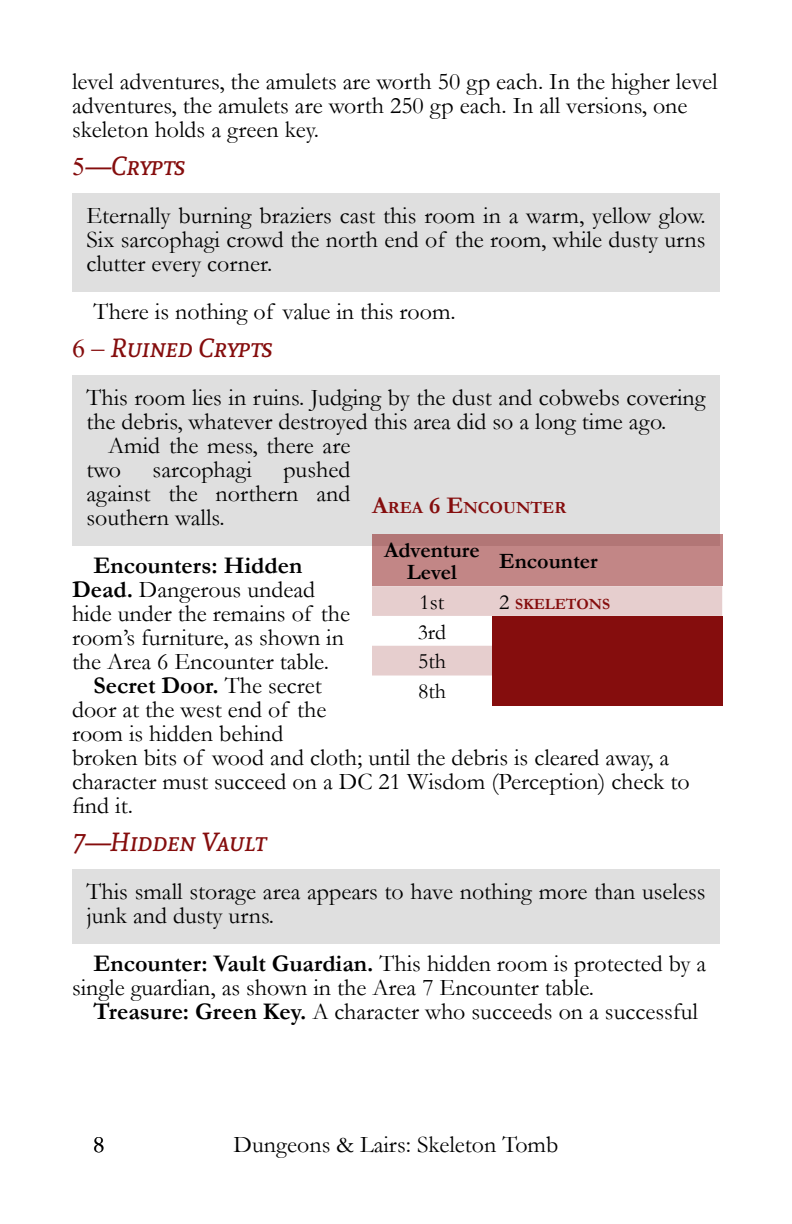
<style>
.page{position:relative;width:792px;height:1224px;background:#fff}
.page>*{position:absolute;margin:0;border:0;box-sizing:border-box;transform-origin:0 0}
.t1{font:italic 26px "Andada SC";color:#850d0d}
.t2{font:24px/24px "Garamond";color:#000}
.t3{font:700 24px "Garamond";color:#000}
.t4{font:700 22px/22px "Garamond";color:#000;text-align:center}
.t5{font:22px/29.8px "Garamond";color:#000;text-align:justify}
.t6{font:700 17.2px "Garamond";color:#850d0d}
.t7{font:700 15.8px "Garamond";color:#850d0d}
.s1{font-weight:700}
.s2{font-weight:400}
.s3{font-size:24px}
.s4{font-weight:400;font-size:22px;color:#000}
</style>
<div class="page">
<div style="left:72px;top:193px;width:648px;height:99px;background:#dfdfdf"></div>
<div style="left:72px;top:375px;width:648px;height:171px;background:#dfdfdf"></div>
<div style="left:72px;top:869px;width:648px;height:75px;background:#dfdfdf"></div>
<div style="left:372px;top:534px;width:350px;height:52px;background:#850d0d;opacity:.5"></div>
<svg style="left:372px;top:586px;width:350px;height:90px"></svg>
<div style="left:492px;top:616px;width:230px;height:89px;background:#850d0d"></div>
<p class="t2" style="left:72px;top:72px;width:647px">level adventures, the amulets are worth 50 gp each. In the higher level adventures, the amulets are worth 250 gp each. In all versions, one skeleton holds a green key.</p>
<p class="t1" style="left:85px;top:148px;width:102px">—Crypts</p>
<p class="t2" style="left:86px;top:206px;width:621px;text-align:justify">Eternally burning braziers cast this room in a warm, yellow glow.<br>Six sarcophagi crowd the north end of the room, while dusty urns clutter every corner.</p>
<p class="t2" style="left:94px;top:302px;width:364px">There is nothing of value in this room.</p>
<p class="t1" style="left:111px;top:330px;width:163px">Ruined Crypts</p>
<p class="t2" style="left:86px;top:388px;width:621px">This room lies in ruins. Judging by the dust and cobwebs covering</p>
<p class="t2" style="left:86px;top:412px;width:581px">the debris, whatever destroyed this area did so a long time ago.</p>
<p class="t2" style="left:108px;top:436px;width:244px">Amid the mess, there are</p>
<p class="t2" style="left:86px;top:460px;width:36px">two</p>
<p class="t2" style="left:153px;top:460px;width:101px">sarcophagi</p>
<p class="t2" style="left:86px;top:460px;width:266px;text-align:justify;text-indent:197px">pushed against the northern and southern walls.</p>
<p class="t3" style="left:94px;top:557px;width:210px">Encounters: Hidden</p>
<p class="t2" style="left:72px;top:580px;width:245px"><span class="s1">Dead.</span> Dangerous undead</p>
<p class="t2" style="left:72px;top:604px;width:280px">hide under the remains of the</p>
<p class="t2" style="left:72px;top:628px;width:274px">room’s furniture, as shown in</p>
<p class="t2" style="left:72px;top:652px;width:259px">the Area 6 Encounter table.</p>
<p class="t3" style="left:94px;top:677px;width:230px">Secret Door. <span class="s2">The secret</span></p>
<p class="t2" style="left:72px;top:700px;width:256px">door at the west end of the</p>
<p class="t2" style="left:72px;top:724px;width:213px">room is hidden behind</p>
<p class="t2" style="left:72px;top:748px;width:599px">broken bits of wood and cloth; until the debris is cleared away, a</p>
<p class="t2" style="left:72px;top:772px;width:619px">character must succeed on a DC 21 Wisdom (Perception) check to</p>
<p class="t2" style="left:72px;top:796px;width:62px">find it.</p>
<p class="t1" style="left:72px;top:824px;width:196px">7—Hidden Vault</p>
<p class="t2" style="left:86px;top:882px;width:621px">This small storage area appears to have nothing more than useless junk and dusty urns.</p>
<p class="t2" style="left:72px;top:954px;width:636px;text-indent:22px"><span class="s1">Encounter: Vault Guardian.</span> This hidden room is protected by a single guardian, as shown in the Area 7 Encounter table.</p>
<p class="t2" style="left:94px;top:1002px;width:606px"><span class="s1">Treasure: Green Key.</span> A character who succeeds on a successful</p>
<p class="t6" style="left:372px;top:501px;width:196px"><span class="s3">A</span>REA <span class="s3">6 E</span>NCOUNTER</p>
<p class="t4" style="left:384px;top:542px;width:97px">Adventure<br>Level</p>
<p class="t4" style="left:499px;top:553px;width:100px">Encounter</p>
<p class="t5" style="left:420px;top:590px;width:26px">1st</p>
<p class="t7" style="left:499px;top:598px;width:112px"><span class="s4">2</span> SKELETONS</p>
<p class="t5" style="left:418px;top:619px;width:30px">3rd 5th 8th</p>
<p class="t2" style="left:93px;top:1135px;width:13px">8</p>
<p class="t2" style="left:234px;top:1135px;width:326px">Dungeons &amp; Lairs: Skeleton Tomb</p>
</div>
